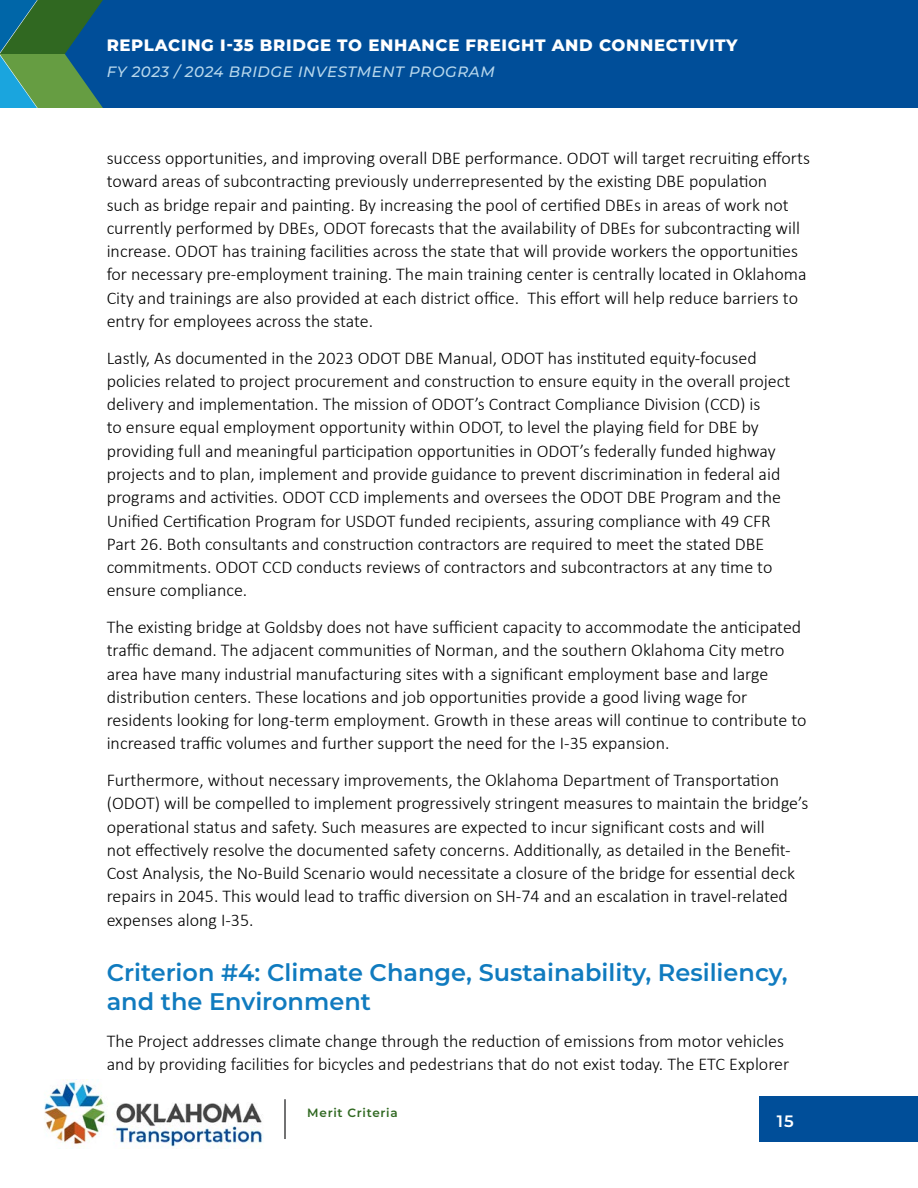
<style>
.page{position:relative;width:918px;height:1188px;background:#fff}
.page>*{position:absolute;margin:0;border:0;box-sizing:border-box;transform-origin:0 0}
.t1{font:600 24px/28.8px "Montserrat";color:#107bbf}
.t2{font:300 18px/23.2px "Calibri";color:#000}
.t3{font:800 16.5px "Montserrat";letter-spacing:.04em;color:#fff}
.t4{font:600 16.5px "Montserrat";color:#fff}
.t5{font:italic 500 15px "Montserrat";letter-spacing:.04em;color:#b7d7ec}
.t6{font:600 12px "Montserrat";letter-spacing:.06em;color:#306821}
</style>
<div class="page">
<div style="left:103px;top:0;width:815px;height:108px;background:#004e99"></div>
<svg style="left:0;top:0;width:103px;height:108px;background:#337a5f"></svg>
<div style="left:760px;top:1096px;width:158px;height:46px;background:#004e99"></div>
<img style="left:44px;top:1079px;width:219px;height:69px">
<hr style="left:284px;top:1099px;width:2px;height:40px;background:#444446">
<p class="t3" style="left:107px;top:33px;width:632px">REPLACING I-35 BRIDGE TO ENHANCE FREIGHT AND CONNECTIVITY</p>
<p class="t5" style="left:107px;top:62px;width:390px">FY 2023 / 2024 BRIDGE INVESTMENT PROGRAM</p>
<p class="t2" style="left:107px;top:146px;width:705px">success opportunities, and improving overall DBE performance. ODOT will target recruiting efforts toward areas of subcontracting previously underrepresented by the existing DBE population<br>such as bridge repair and painting. By increasing the pool of certified DBEs in areas of work not currently performed by DBEs, ODOT forecasts that the availability of DBEs for subcontracting will increase. ODOT has training facilities across the state that will provide workers the opportunities for necessary pre-employment training. The main training center is centrally located in Oklahoma City and trainings are also provided at each district office. This effort will help reduce barriers to entry for employees across the state.</p>
<p class="t2" style="left:107px;top:346px;width:685px">Lastly, As documented in the 2023 ODOT DBE Manual, ODOT has instituted equity-focused policies related to project procurement and construction to ensure equity in the overall project delivery and implementation. The mission of ODOT’s Contract Compliance Division (CCD) is<br>to ensure equal employment opportunity within ODOT, to level the playing field for DBE by providing full and meaningful participation opportunities in ODOT’s federally funded highway projects and to plan, implement and provide guidance to prevent discrimination in federal aid programs and activities. ODOT CCD implements and oversees the ODOT DBE Program and the Unified Certification Program for USDOT funded recipients, assuring compliance with 49 CFR Part 26. Both consultants and construction contractors are required to meet the stated DBE commitments. ODOT CCD conducts reviews of contractors and subcontractors at any time to ensure compliance.</p>
<p class="t2" style="left:107px;top:615px;width:701px">The existing bridge at Goldsby does not have sufficient capacity to accommodate the anticipated traffic demand. The adjacent communities of Norman, and the southern Oklahoma City metro area have many industrial manufacturing sites with a significant employment base and large distribution centers. These locations and job opportunities provide a good living wage for residents looking for long-term employment. Growth in these areas will continue to contribute to increased traffic volumes and further support the need for the I-35 expansion.</p>
<p class="t2" style="left:107px;top:768px;width:703px">Furthermore, without necessary improvements, the Oklahoma Department of Transportation (ODOT) will be compelled to implement progressively stringent measures to maintain the bridge’s operational status and safety. Such measures are expected to incur significant costs and will<br>not effectively resolve the documented safety concerns. Additionally, as detailed in the Benefit-Cost Analysis, the No-Build Scenario would necessitate a closure of the bridge for essential deck repairs in 2045. This would lead to traffic diversion on SH-74 and an escalation in travel-related expenses along I-35.</p>
<h1 class="t1" style="left:107px;top:957px;width:683px">Criterion #4: Climate Change, Sustainability, Resiliency, and the Environment</h1>
<p class="t2" style="left:107px;top:1029px;width:684px">The Project addresses climate change through the reduction of emissions from motor vehicles and by providing facilities for bicycles and pedestrians that do not exist today. The ETC Explorer</p>
<p class="t6" style="left:307px;top:1104px;width:92px">Merit Criteria</p>
<p class="t4" style="left:777px;top:1110px;width:18px">15</p>
</div>
